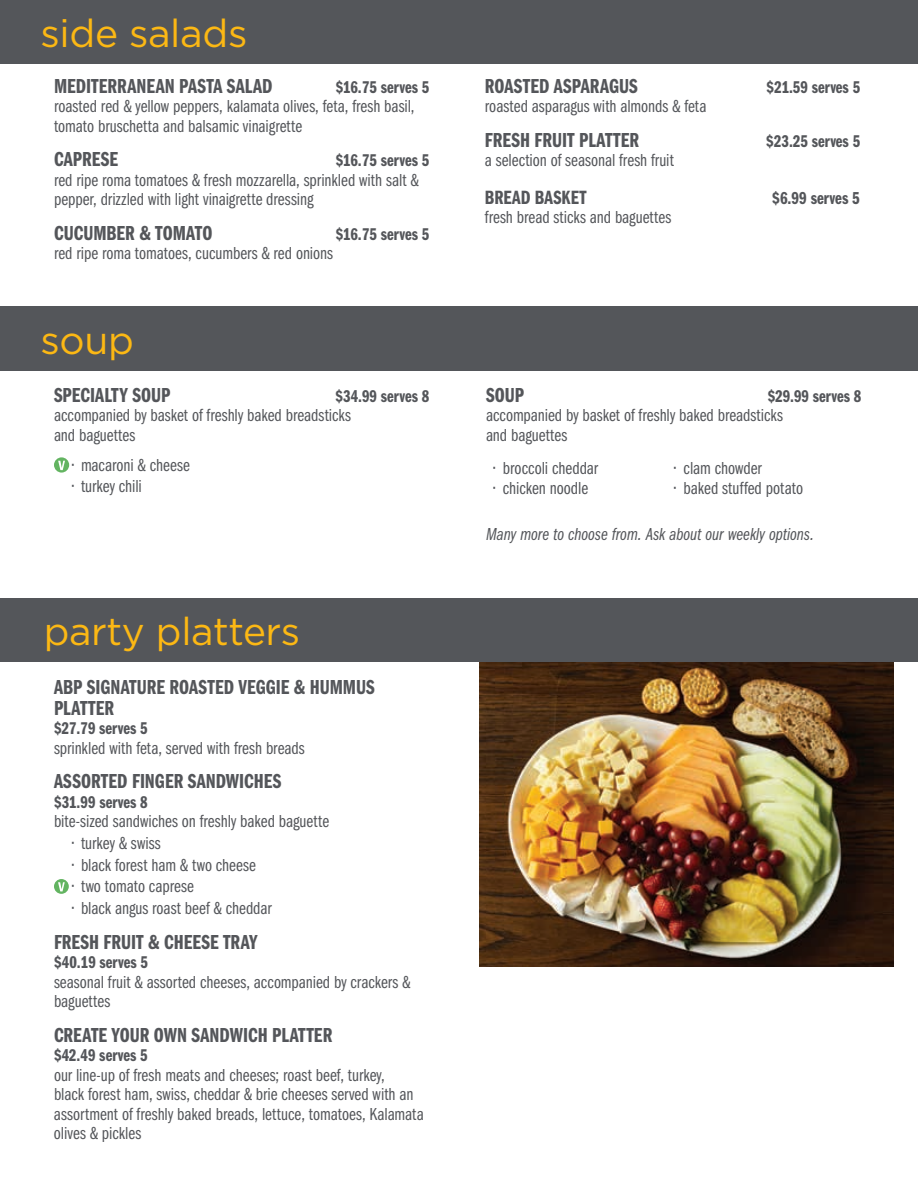
<style>
.page{position:relative;width:918px;height:1188px;background:#fff}
.page>*{position:absolute;margin:0;border:0;box-sizing:border-box;transform-origin:0 0}
.t1{font:39px "Gotham";letter-spacing:-.01em;color:#fcb814}
.t2{font:38.85px "Gotham";letter-spacing:-.01em;color:#fcb814}
.t3{font:21px/21px "ITC Franklin Gothic Std Dm Cp";color:#54565a}
.t4{font:19.95px "ITC Franklin Gothic Std Dm Cp";letter-spacing:.01em;color:#54565a}
.t5{font:18px/19.5px "ITC Franklin Gothic Std Bk Cp";color:#54565a}
.t6{font:18px "ITC Franklin Gothic Std Bk Cp It";letter-spacing:-.005em;color:#54565a}
.t7{font:17.85px "ITC Franklin Gothic Std Dm Cp";letter-spacing:.005em;color:#54565a}
.t8{font:17.55px "ITC Franklin Gothic Std Dm Cp";letter-spacing:.005em;color:#54565a}
</style>
<div class="page">
<img style="left:480px;top:661px;width:413px;height:305px">
<div style="left:0;top:598px;width:918px;height:63px;background:#54565a"></div>
<svg style="left:54px;top:879px;width:15px;height:15px"></svg>
<svg style="left:58px;top:882px;width:7px;height:9px"></svg>
<div style="left:0;top:0;width:918px;height:63px;background:#54565a"></div>
<div style="left:0;top:306px;width:918px;height:64px;background:#54565a"></div>
<svg style="left:54px;top:457px;width:15px;height:16px"></svg>
<svg style="left:58px;top:461px;width:7px;height:9px"></svg>
<h1 class="t1" style="left:40px;top:8px;width:208px">side salads</h1>
<p class="t3" style="left:54px;top:75px;width:220px">MEDITERRANEAN PASTA SALAD</p>
<p class="t8" style="left:336px;top:77px;width:95px">$16.75 serves 5</p>
<p class="t5" style="left:54px;top:97px;width:362px">roasted red &amp; yellow peppers, kalamata olives, feta, fresh basil, tomato bruschetta and balsamic vinaigrette</p>
<p class="t3" style="left:54px;top:149px;width:65px">CAPRESE</p>
<p class="t8" style="left:336px;top:151px;width:95px">$16.75 serves 5</p>
<p class="t5" style="left:54px;top:170px;width:366px">red ripe roma tomatoes &amp; fresh mozzarella, sprinkled with salt &amp; pepper, drizzled with light vinaigrette dressing</p>
<p class="t3" style="left:54px;top:222px;width:160px">CUCUMBER &amp; TOMATO</p>
<p class="t8" style="left:336px;top:224px;width:95px">$16.75 serves 5</p>
<p class="t5" style="left:54px;top:244px;width:281px">red ripe roma tomatoes, cucumbers &amp; red onions</p>
<h1 class="t1" style="left:40px;top:315px;width:95px">soup</h1>
<p class="t3" style="left:54px;top:385px;width:118px">SPECIALTY SOUP</p>
<p class="t8" style="left:335px;top:386px;width:95px">$34.99 serves 8</p>
<p class="t5" style="left:54px;top:406px;width:299px">accompanied by basket of freshly baked breadsticks and baguettes</p>
<p class="t5" style="left:72px;top:455px;width:119px">• macaroni &amp; cheese</p>
<p class="t5" style="left:72px;top:477px;width:71px">• turkey chili</p>
<h2 class="t2" style="left:44px;top:607px;width:258px">party platters</h2>
<p class="t3" style="left:54px;top:677px;width:322px">ABP SIGNATURE ROASTED VEGGIE &amp; HUMMUS<br>PLATTER</p>
<p class="t8" style="left:54px;top:719px;width:95px">$27.79 serves 5</p>
<p class="t5" style="left:54px;top:738px;width:252px">sprinkled with feta, served with fresh breads</p>
<p class="t3" style="left:54px;top:771px;width:229px">ASSORTED FINGER SANDWICHES</p>
<p class="t8" style="left:54px;top:792px;width:95px">$31.99 serves 8</p>
<p class="t5" style="left:54px;top:812px;width:277px">bite-sized sandwiches on freshly baked baguette</p>
<p class="t5" style="left:72px;top:834px;width:90px">• turkey &amp; swiss</p>
<p class="t5" style="left:72px;top:855px;width:185px">• black forest ham &amp; two cheese</p>
<p class="t5" style="left:72px;top:877px;width:123px">• two tomato caprese</p>
<p class="t5" style="left:72px;top:899px;width:201px">• black angus roast beef &amp; cheddar</p>
<p class="t3" style="left:54px;top:931px;width:205px">FRESH FRUIT &amp; CHEESE TRAY</p>
<p class="t8" style="left:54px;top:953px;width:96px">$40.19 serves 5</p>
<p class="t5" style="left:54px;top:972px;width:358px">seasonal fruit &amp; assorted cheeses, accompanied by crackers &amp; baguettes</p>
<p class="t3" style="left:54px;top:1024px;width:280px">CREATE YOUR OWN SANDWICH PLATTER</p>
<p class="t8" style="left:54px;top:1046px;width:95px">$42.49 serves 5</p>
<p class="t5" style="left:54px;top:1065px;width:371px">our line-up of fresh meats and cheeses; roast beef, turkey,<br>black forest ham, swiss, cheddar &amp; brie cheeses served with an assortment of freshly baked breads, lettuce, tomatoes, Kalamata olives &amp; pickles</p>
<p class="t3" style="left:485px;top:75px;width:154px">ROASTED ASPARAGUS</p>
<p class="t8" style="left:767px;top:77px;width:95px">$21.59 serves 5</p>
<p class="t5" style="left:485px;top:97px;width:223px">roasted asparagus with almonds &amp; feta</p>
<p class="t3" style="left:485px;top:129px;width:156px">FRESH FRUIT PLATTER</p>
<p class="t8" style="left:766px;top:131px;width:95px">$23.25 serves 5</p>
<p class="t5" style="left:485px;top:151px;width:191px">a selection of seasonal fresh fruit</p>
<p class="t4" style="left:485px;top:186px;width:103px">BREAD BASKET</p>
<p class="t7" style="left:772px;top:188px;width:89px">$6.99 serves 5</p>
<p class="t5" style="left:485px;top:208px;width:188px">fresh bread sticks and baguettes</p>
<p class="t3" style="left:486px;top:385px;width:40px">SOUP</p>
<p class="t8" style="left:768px;top:386px;width:95px">$29.99 serves 8</p>
<p class="t5" style="left:486px;top:406px;width:299px">accompanied by basket of freshly baked breadsticks and baguettes</p>
<p class="t5" style="left:494px;top:459px;width:106px">• broccoli cheddar</p>
<p class="t5" style="left:494px;top:478px;width:96px">• chicken noodle</p>
<p class="t5" style="left:674px;top:459px;width:89px">• clam chowder</p>
<p class="t5" style="left:674px;top:478px;width:130px">• baked stuffed potato</p>
<p class="t6" style="left:486px;top:524px;width:329px">Many more to choose from. Ask about our weekly options.</p>
</div>
